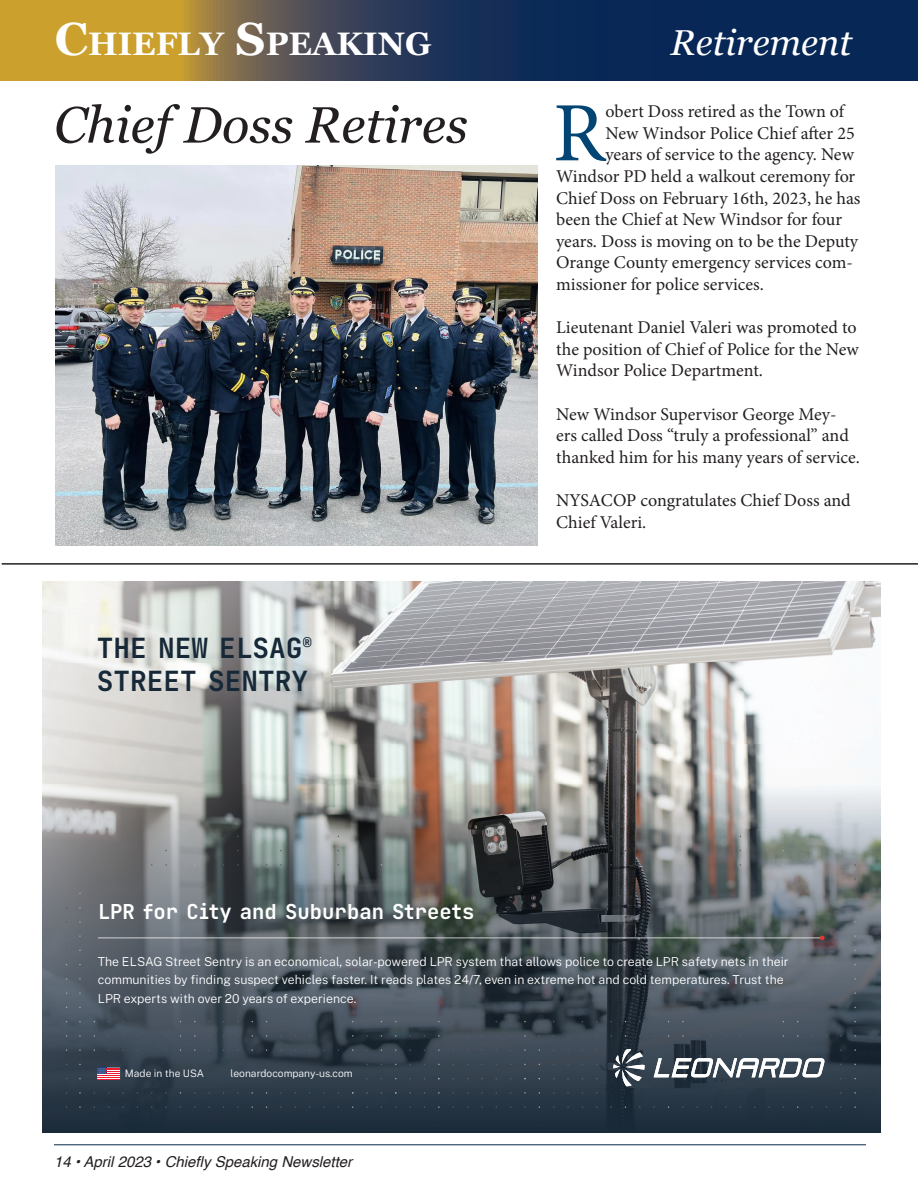
<style>
.page{position:relative;width:918px;height:1188px;background:#fff}
.page>*{position:absolute;margin:0;border:0;box-sizing:border-box;transform-origin:0 0}
.t1{font:84.45px "Minion Pro";color:#024473}
.t2{font:italic 51px "Georgia";color:#231f20}
.t3{font:italic 36px "Georgia";color:#fff}
.t4{font:700 32.55px "Georgia";color:#fff}
.t5{font:700 27.75px/33.3px "Tekne LDO";color:#172938}
.t6{font:700 20.55px "Tekne LDO";color:#fff}
.t7{font:18px/21.6px "Minion Pro";color:#231f20}
.t8{font:italic 15px "Helvetica";color:#231f20}
.t9{font:300 12.3px/18.5px "Public Sans";color:#fff}
.t10{font:300 10.35px "Public Sans";color:#fff}
.s1{font-size:46.5px}
</style>
<div class="page">
<hr style="left:54px;top:1144px;width:812px;height:1px;background:#04294b">
<svg style="left:0;top:0;width:918px;height:80px;background:#484e4c"></svg>
<img style="left:289px;top:582px;width:591px;height:203px">
<img style="left:42px;top:582px;width:247px;height:203px">
<img style="left:42px;top:785px;width:838px;height:347px">
<svg style="left:759px;top:1058px;width:68px;height:21px"></svg>
<svg style="left:653px;top:1058px;width:106px;height:21px"></svg>
<svg style="left:610px;top:1049px;width:35px;height:37px"></svg>
<svg style="left:94px;top:1064px;width:30px;height:16px"></svg>
<svg style="left:94px;top:935px;width:729px;height:4px;background:#757b7e"></svg>
<svg style="left:820px;top:936px;width:5px;height:4px"></svg>
<hr style="left:2px;top:563px;width:916px;height:2px;background:#231f20">
<img style="left:55px;top:165px;width:483px;height:380px">
<p class="t4" style="left:55px;top:19px;width:378px"><span class="s1">C</span>HIEFLY <span class="s1">S</span>PEAKING</p>
<p class="t3" style="left:671px;top:16px;width:183px">Retirement</p>
<p class="t2" style="left:54px;top:88px;width:415px">Chief Doss Retires</p>
<p class="t5" style="left:97px;top:631px;width:217px">THE NEW ELSAG<sup>®<br></sup>STREET SENTRY</p>
<p class="t1" style="left:553px;top:77px;width:54px">R</p>
<p class="t7" style="left:606px;top:101px;width:240px">obert Doss retired as the Town of</p>
<p class="t7" style="left:606px;top:122px;width:251px">New Windsor Police Chief after 25</p>
<p class="t7" style="left:606px;top:144px;width:250px">years of service to the agency. New</p>
<p class="t7" style="left:556px;top:165px;width:301px">Windsor PD held a walkout ceremony for</p>
<p class="t7" style="left:556px;top:187px;width:306px">Chief Doss on February 16th, 2023, he has</p>
<p class="t7" style="left:556px;top:209px;width:287px">been the Chief at New Windsor for four</p>
<p class="t7" style="left:556px;top:230px;width:303px">years. Doss is moving on to be the Deputy</p>
<p class="t7" style="left:556px;top:252px;width:298px">Orange County emergency services com-</p>
<p class="t7" style="left:556px;top:273px;width:209px">missioner for police services.</p>
<p class="t7" style="left:556px;top:317px;width:304px">Lieutenant Daniel Valeri was promoted to the position of Chief of Police for the New<br>Windsor Police Department.</p>
<p class="t7" style="left:556px;top:403px;width:305px">New Windsor Supervisor George Mey&shy;ers called Doss “truly a professional” and thanked him for his many years of service.</p>
<p class="t7" style="left:556px;top:489px;width:296px">NYSACOP congratulates Chief Doss and<br>Chief Valeri.</p>
<p class="t6" style="left:98px;top:896px;width:378px">LPR for City and Suburban Streets</p>
<p class="t9" style="left:98px;top:951px;width:692px">The ELSAG Street Sentry is an economical, solar-powered LPR system that allows police to create LPR safety nets in their communities by finding suspect vehicles faster. It reads plates 24/7, even in extreme hot and cold temperatures. Trust the<br>LPR experts with over 20 years of experience.</p>
<p class="t10" style="left:125px;top:1066px;width:81px">Made in the USA</p>
<p class="t10" style="left:231px;top:1066px;width:124px">leonardocompany-us.com</p>
<p class="t8" style="left:54px;top:1150px;width:300px">14 • April 2023 • Chiefly Speaking Newsletter</p>
</div>
